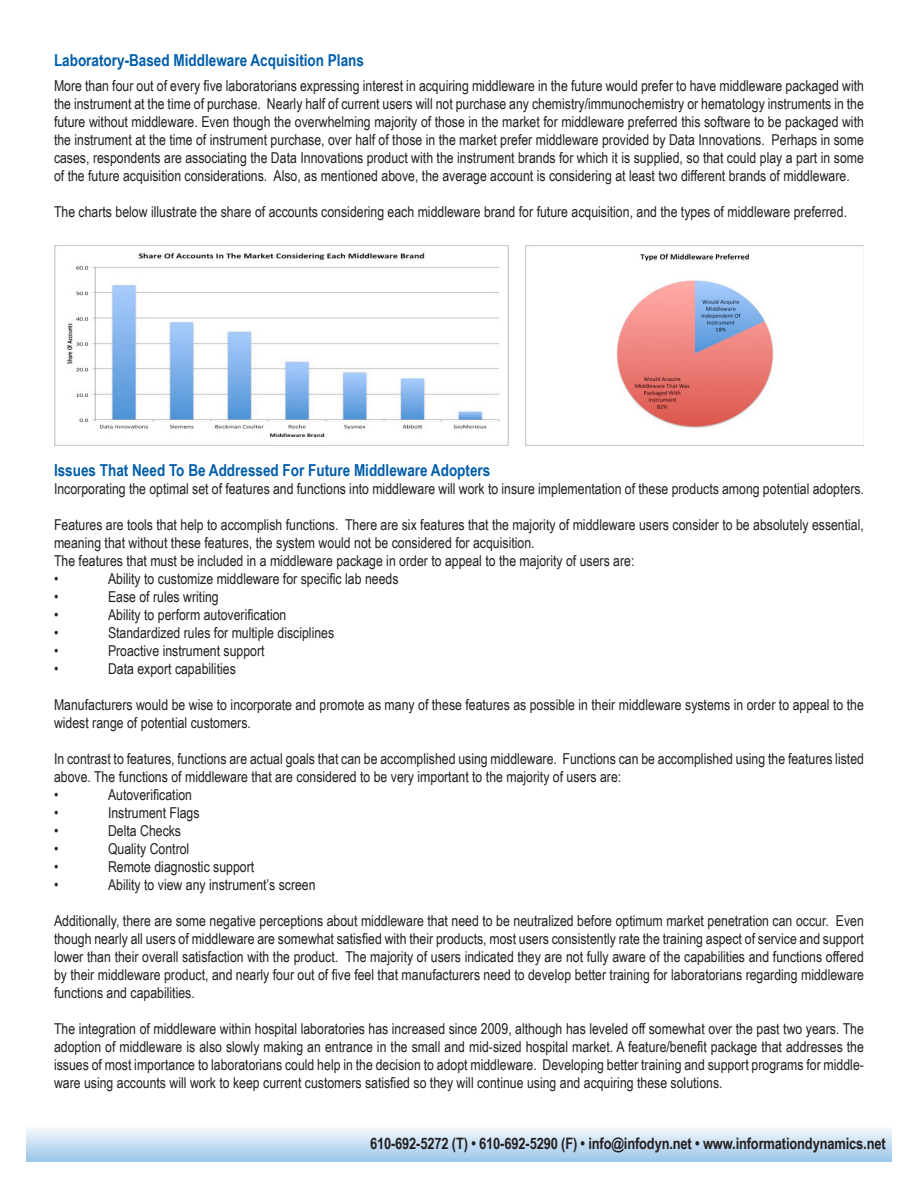
<style>
.page{position:relative;width:918px;height:1188px;background:#fff}
.page>*{position:absolute;margin:0;border:0;box-sizing:border-box;transform-origin:0 0}
.t1{font:700 16.5px "Arial Narrow";color:#015dab}
.t2{font:700 15.75px "Arial Narrow";letter-spacing:-.01em;color:#231f20}
.t3{font:15px/18px "Arial Narrow";color:#231f20;text-align:justify}
</style>
<div class="page">
<svg style="left:27px;top:1128px;width:864px;height:34px;background:#c6def2"></svg>
<img style="left:54px;top:245px;width:454px;height:201px">
<img style="left:525px;top:245px;width:339px;height:201px">
<p class="t1" style="left:54px;top:48px;width:312px">Laboratory-Based Middleware Acquisition Plans</p>
<p class="t3" style="left:54px;top:76px;width:811px">More than four out of every five laboratorians expressing interest in acquiring middleware in the future would prefer to have middleware packaged with the instrument at the time of purchase. Nearly half of current users will not purchase any chemistry/immunochemistry or hematology instruments in the future without middleware. Even though the overwhelming majority of those in the market for middleware preferred this software to be packaged with the instrument at the time of instrument purchase, over half of those in the market prefer middleware provided by Data Innovations. Perhaps in some cases, respondents are associating the Data Innovations product with the instrument brands for which it is supplied, so that could play a part in some of the future acquisition considerations. Also, as mentioned above, the average account is considering at least two different brands of middleware.</p>
<p class="t3" style="left:54px;top:202px;width:795px">The charts below illustrate the share of accounts considering each middleware brand for future acquisition, and the types of middleware preferred.</p>
<p class="t1" style="left:54px;top:458px;width:438px">Issues That Need To Be Addressed For Future Middleware Adopters</p>
<p class="t3" style="left:54px;top:480px;width:812px">Incorporating the optimal set of features and functions into middleware will work to insure implementation of these products among potential adopters.</p>
<p class="t3" style="left:54px;top:516px;width:811px">Features are tools that help to accomplish functions. There are six features that the majority of middleware users consider to be absolutely essential, meaning that without these features, the system would not be considered for acquisition.</p>
<p class="t3" style="left:54px;top:552px;width:582px">The features that must be included in a middleware package in order to appeal to the majority of users are:</p>
<p class="t3" style="left:54px;top:570px;width:6px">•</p>
<p class="t3" style="left:108px;top:570px;width:292px">Ability to customize middleware for specific lab needs</p>
<p class="t3" style="left:54px;top:588px;width:6px">•</p>
<p class="t3" style="left:108px;top:588px;width:112px">Ease of rules writing</p>
<p class="t3" style="left:54px;top:606px;width:6px">•</p>
<p class="t3" style="left:108px;top:606px;width:180px">Ability to perform autoverification</p>
<p class="t3" style="left:54px;top:624px;width:6px">•</p>
<p class="t3" style="left:108px;top:624px;width:228px">Standardized rules for multiple disciplines</p>
<p class="t3" style="left:54px;top:642px;width:6px">•</p>
<p class="t3" style="left:108px;top:642px;width:158px">Proactive instrument support</p>
<p class="t3" style="left:54px;top:660px;width:6px">•</p>
<p class="t3" style="left:108px;top:660px;width:129px">Data export capabilities</p>
<p class="t3" style="left:54px;top:696px;width:811px">Manufacturers would be wise to incorporate and promote as many of these features as possible in their middleware systems in order to appeal to the widest range of potential customers.</p>
<p class="t3" style="left:54px;top:750px;width:812px">In contrast to features, functions are actual goals that can be accomplished using middleware. Functions can be accomplished using the features listed above. The functions of middleware that are considered to be very important to the majority of users are:</p>
<p class="t3" style="left:54px;top:786px;width:6px">•</p>
<p class="t3" style="left:108px;top:786px;width:86px">Autoverification</p>
<p class="t3" style="left:54px;top:804px;width:6px">•</p>
<p class="t3" style="left:108px;top:804px;width:93px">Instrument Flags</p>
<p class="t3" style="left:54px;top:822px;width:6px">•</p>
<p class="t3" style="left:108px;top:822px;width:75px">Delta Checks</p>
<p class="t3" style="left:54px;top:840px;width:6px">•</p>
<p class="t3" style="left:108px;top:840px;width:83px">Quality Control</p>
<p class="t3" style="left:54px;top:858px;width:6px">•</p>
<p class="t3" style="left:108px;top:858px;width:148px">Remote diagnostic support</p>
<p class="t3" style="left:54px;top:876px;width:6px">•</p>
<p class="t3" style="left:108px;top:876px;width:209px">Ability to view any instrument’s screen</p>
<p class="t3" style="left:54px;top:912px;width:812px">Additionally, there are some negative perceptions about middleware that need to be neutralized before optimum market penetration can occur. Even though nearly all users of middleware are somewhat satisfied with their products, most users consistently rate the training aspect of service and support lower than their overall satisfaction with the product. The majority of users indicated they are not fully aware of the capabilities and functions offered by their middleware product, and nearly four out of five feel that manufacturers need to develop better training for laboratorians regarding middleware functions and capabilities.</p>
<p class="t3" style="left:54px;top:1020px;width:812px">The integration of middleware within hospital laboratories has increased since 2009, although has leveled off somewhat over the past two years. The adoption of middleware is also slowly making an entrance in the small and mid-sized hospital market. A feature/benefit package that addresses the issues of most importance to laboratorians could help in the decision to adopt middleware. Developing better training and support programs for middle&shy;ware using accounts will work to keep current customers satisfied so they will continue using and acquiring these solutions.</p>
<p class="t2" style="left:370px;top:1132px;width:517px">610-692-5272 (T) • 610-692-5290 (F) • info@infodyn.net • www.informationdynamics.net</p>
</div>
